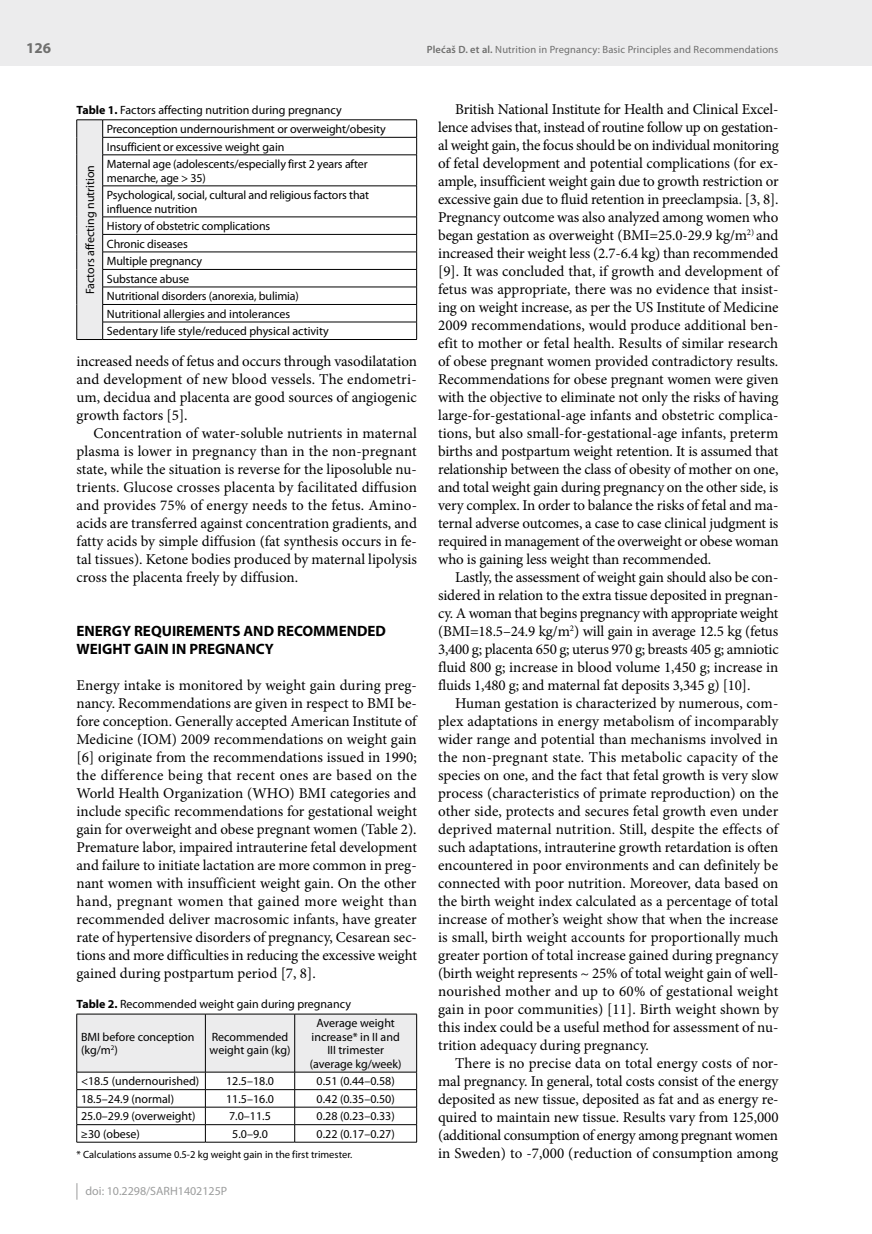
<style>
.page{position:relative;width:872px;height:1234px;background:#fff}
.page>*{position:absolute;margin:0;border:0;box-sizing:border-box;transform-origin:0 0}
.t1{font:15px/18px "Minion Pro";letter-spacing:-.005em;color:#000;text-align:justify}
.t2{font:700 15px/18px "Myriad Pro";color:#000}
.t3{font:700 15px "Myriad Pro";color:#6f6f6e}
.t4{font:12px/17.5px "Myriad Pro";letter-spacing:-.005em;color:#000}
.t5{font:12px "Myriad Pro";color:#9c9d9d}
.t6{font:10.5px "Myriad Pro";letter-spacing:.015em;color:#6f6f6e}
.t7{font:10.5px "Myriad Pro";color:#000}
.s1{font-weight:600}
.s2{font-weight:700}
</style>
<div class="page">
<div style="left:0;top:0;width:872px;height:66px;background:#ececed"></div>
<svg style="left:77px;top:1183px;width:1px;height:16px"></svg>
<div style="left:77px;top:120px;width:26px;height:219px;background:#ececed"></div>
<hr style="left:76px;top:155px;width:1px;height:31px;background:#000">
<hr style="left:76px;top:186px;width:1px;height:31px;background:#000">
<hr style="left:103px;top:119px;width:314px;height:1px;background:#000">
<hr style="left:102px;top:137px;width:315px;height:1px;background:#000">
<svg style="left:76px;top:119px;width:27px;height:36px"></svg>
<svg style="left:416px;top:120px;width:1px;height:34px"></svg>
<hr style="left:102px;top:154px;width:315px;height:1px;background:#000">
<hr style="left:102px;top:155px;width:1px;height:31px;background:#000">
<hr style="left:416px;top:155px;width:1px;height:31px;background:#000">
<hr style="left:102px;top:185px;width:315px;height:1px;background:#000">
<hr style="left:102px;top:186px;width:1px;height:31px;background:#000">
<hr style="left:416px;top:186px;width:1px;height:31px;background:#000">
<hr style="left:102px;top:216px;width:315px;height:1px;background:#000">
<hr style="left:102px;top:234px;width:315px;height:1px;background:#000">
<hr style="left:102px;top:251px;width:315px;height:1px;background:#000">
<hr style="left:102px;top:269px;width:315px;height:1px;background:#000">
<hr style="left:102px;top:286px;width:315px;height:1px;background:#000">
<hr style="left:102px;top:304px;width:315px;height:1px;background:#000">
<hr style="left:102px;top:321px;width:315px;height:1px;background:#000">
<svg style="left:76px;top:217px;width:27px;height:123px"></svg>
<svg style="left:416px;top:217px;width:1px;height:122px"></svg>
<hr style="left:103px;top:339px;width:314px;height:1px;background:#000">
<svg style="left:76px;top:1013px;width:341px;height:128px"></svg>
<hr style="left:77px;top:1141px;width:128px;height:1px;background:#000">
<hr style="left:205px;top:1141px;width:90px;height:1px;background:#000">
<hr style="left:295px;top:1141px;width:122px;height:1px;background:#000">
<p class="t3" style="left:26px;top:40px;width:26px">126</p>
<p class="t6" style="left:427px;top:44px;width:353px"><span class="s1">Plećaš D. et al.</span> Nutrition in Pregnancy: Basic Principles and Recommendations</p>
<p class="t4" style="left:77px;top:101px;width:267px"><span class="s2">Table 1.</span> Factors affecting nutrition during pregnancy</p>
<p class="t4" style="left:82px;top:294px;width:131px;rotate:-90deg">Factors affecting nutrition</p>
<p class="t4" style="left:107px;top:120px;width:280px">Preconception undernourishment or overweight/obesity<br>Insufficient or excessive weight gain<br>Maternal age (adolescents/especially first 2 years after</p>
<p class="t4" style="left:107px;top:169px;width:264px">menarche, age &gt; 35)<br>Psychological, social, cultural and religious factors that</p>
<p class="t4" style="left:107px;top:200px;width:223px">influence nutrition<br>History of obstetric complications<br>Chronic diseases<br>Multiple pregnancy<br>Substance abuse<br>Nutritional disorders (anorexia, bulimia)<br>Nutritional allergies and intolerances<br>Sedentary life style/reduced physical activity</p>
<p class="t1" style="left:77px;top:352px;width:342px">increased needs of fetus and occurs through vasodilatation and development of new blood vessels. The endometri&shy;um, decidua and placenta are good sources of angiogenic growth factors [5].</p>
<p class="t1" style="left:77px;top:424px;width:342px;text-indent:17px">Concentration of water-soluble nutrients in maternal plasma is lower in pregnancy than in the non-pregnant state, while the situation is reverse for the liposoluble nu&shy;trients. Glucose crosses placenta by facilitated diffusion and provides 75% of energy needs to the fetus. Amino&shy;acids are transferred against concentration gradients, and fatty acids by simple diffusion (fat synthesis occurs in fe&shy;tal tissues). Ketone bodies produced by maternal lipolysis cross the placenta freely by diffusion.</p>
<p class="t2" style="left:77px;top:622px;width:311px">ENERGY REQUIREMENTS AND RECOMMENDED<br>WEIGHT GAIN IN PREGNANCY</p>
<p class="t1" style="left:77px;top:676px;width:342px">Energy intake is monitored by weight gain during preg&shy;nancy. Recommendations are given in respect to BMI be&shy;fore conception. Generally accepted American Institute of Medicine (IOM) 2009 recommendations on weight gain [6] originate from the recommendations issued in 1990; the difference being that recent ones are based on the World Health Organization (WHO) BMI categories and include specific recommendations for gestational weight gain for overweight and obese pregnant women (Table 2).<br>Premature labor, impaired intrauterine fetal development and failure to initiate lactation are more common in preg&shy;nant women with insufficient weight gain. On the other hand, pregnant women that gained more weight than recommended deliver macrosomic infants, have greater rate of hypertensive disorders of pregnancy, Cesarean sec&shy;tions and more difficulties in reducing the excessive weight gained during postpartum period [7, 8].</p>
<p class="t4" style="left:77px;top:995px;width:276px"><span class="s2">Table 2.</span> Recommended weight gain during pregnancy</p>
<p class="t4" style="left:81px;top:1030px;width:115px;line-height:13.5px">BMI before conception (kg/m<sup>2</sup>)</p>
<p class="t4" style="left:210px;top:1030px;width:82px;line-height:13.5px">Recommended weight gain (kg)</p>
<p class="t4" style="left:310px;top:1016px;width:93px;line-height:13.5px;text-align:center">Average weight increase* in II and<br>III trimester (average kg/week)</p>
<p class="t4" style="left:81px;top:1072px;width:120px">&lt;18.5 (undernourished)</p>
<p class="t4" style="left:226px;top:1072px;width:49px">12.5–18.0</p>
<p class="t4" style="left:316px;top:1072px;width:80px">0.51 (0.44–0.58)</p>
<p class="t4" style="left:81px;top:1090px;width:95px">18.5–24.9 (normal)</p>
<p class="t4" style="left:226px;top:1090px;width:49px">11.5–16.0</p>
<p class="t4" style="left:316px;top:1090px;width:80px">0.42 (0.35–0.50)</p>
<p class="t4" style="left:81px;top:1107px;width:116px">25.0–29.9 (overweight)</p>
<p class="t4" style="left:229px;top:1107px;width:43px">7.0–11.5</p>
<p class="t4" style="left:316px;top:1107px;width:80px">0.28 (0.23–0.33)</p>
<p class="t4" style="left:81px;top:1125px;width:61px">≥30 (obese)</p>
<p class="t4" style="left:232px;top:1125px;width:37px">5.0–9.0</p>
<p class="t4" style="left:316px;top:1125px;width:80px">0.22 (0.17–0.27)</p>
<p class="t7" style="left:77px;top:1148px;width:277px">* Calculations assume 0.5-2 kg weight gain in the first trimester.</p>
<p class="t5" style="left:86px;top:1184px;width:143px">doi: 10.2298/SARH1402125P</p>
<p class="t1" style="left:438px;top:100px;width:342px;text-indent:17px">British National Institute for Health and Clinical Excel&shy;lence advises that, instead of routine follow up on gestation&shy;al weight gain, the focus should be on individual monitoring of fetal development and potential complications (for ex&shy;ample, insufficient weight gain due to growth restriction or excessive gain due to fluid retention in preeclampsia. [3, 8].<br>Pregnancy outcome was also analyzed among women who began gestation as overweight (BMI=25.0-29.9 kg/m<sup>2)</sup> and increased their weight less (2.7-6.4 kg) than recommended [9]. It was concluded that, if growth and development of fetus was appropriate, there was no evidence that insist&shy;ing on weight increase, as per the US Institute of Medicine 2009 recommendations, would produce additional ben&shy;efit to mother or fetal health. Results of similar research of obese pregnant women provided contradictory results.<br>Recommendations for obese pregnant women were given with the objective to eliminate not only the risks of having large-for-gestational-age infants and obstetric complica&shy;tions, but also small-for-gestational-age infants, preterm births and postpartum weight retention. It is assumed that relationship between the class of obesity of mother on one, and total weight gain during pregnancy on the other side, is very complex. In order to balance the risks of fetal and ma&shy;ternal adverse outcomes, a case to case clinical judgment is required in management of the overweight or obese woman who is gaining less weight than recommended.</p>
<p class="t1" style="left:438px;top:568px;width:342px;text-indent:17px">Lastly, the assessment of weight gain should also be con&shy;sidered in relation to the extra tissue deposited in pregnan&shy;cy. A woman that begins pregnancy with appropriate weight (BMI=18.5–24.9 kg/m<sup>2</sup>) will gain in average 12.5 kg (fetus 3,400 g; placenta 650 g; uterus 970 g; breasts 405 g; amniotic fluid 800 g; increase in blood volume 1,450 g; increase in fluids 1,480 g; and maternal fat deposits 3,345 g) [10].</p>
<p class="t1" style="left:438px;top:694px;width:342px;text-indent:17px">Human gestation is characterized by numerous, com&shy;plex adaptations in energy metabolism of incomparably wider range and potential than mechanisms involved in the non-pregnant state. This metabolic capacity of the species on one, and the fact that fetal growth is very slow process (characteristics of primate reproduction) on the other side, protects and secures fetal growth even under deprived maternal nutrition. Still, despite the effects of such adaptations, intrauterine growth retardation is often encountered in poor environments and can definitely be connected with poor nutrition. Moreover, data based on the birth weight index calculated as a percentage of total increase of mother’s weight show that when the increase is small, birth weight accounts for proportionally much greater portion of total increase gained during pregnancy (birth weight represents ~ 25% of total weight gain of well&shy;nourished mother and up to 60% of gestational weight gain in poor communities) [11]. Birth weight shown by this index could be a useful method for assessment of nu&shy;trition adequacy during pregnancy.</p>
<p class="t1" style="left:438px;top:1054px;width:342px;text-indent:17px">There is no precise data on total energy costs of nor&shy;mal pregnancy. In general, total costs consist of the energy deposited as new tissue, deposited as fat and as energy re&shy;quired to maintain new tissue. Results vary from 125,000 (additional consumption of energy among pregnant women in Sweden) to -7,000 (reduction of consumption among</p>
</div>
